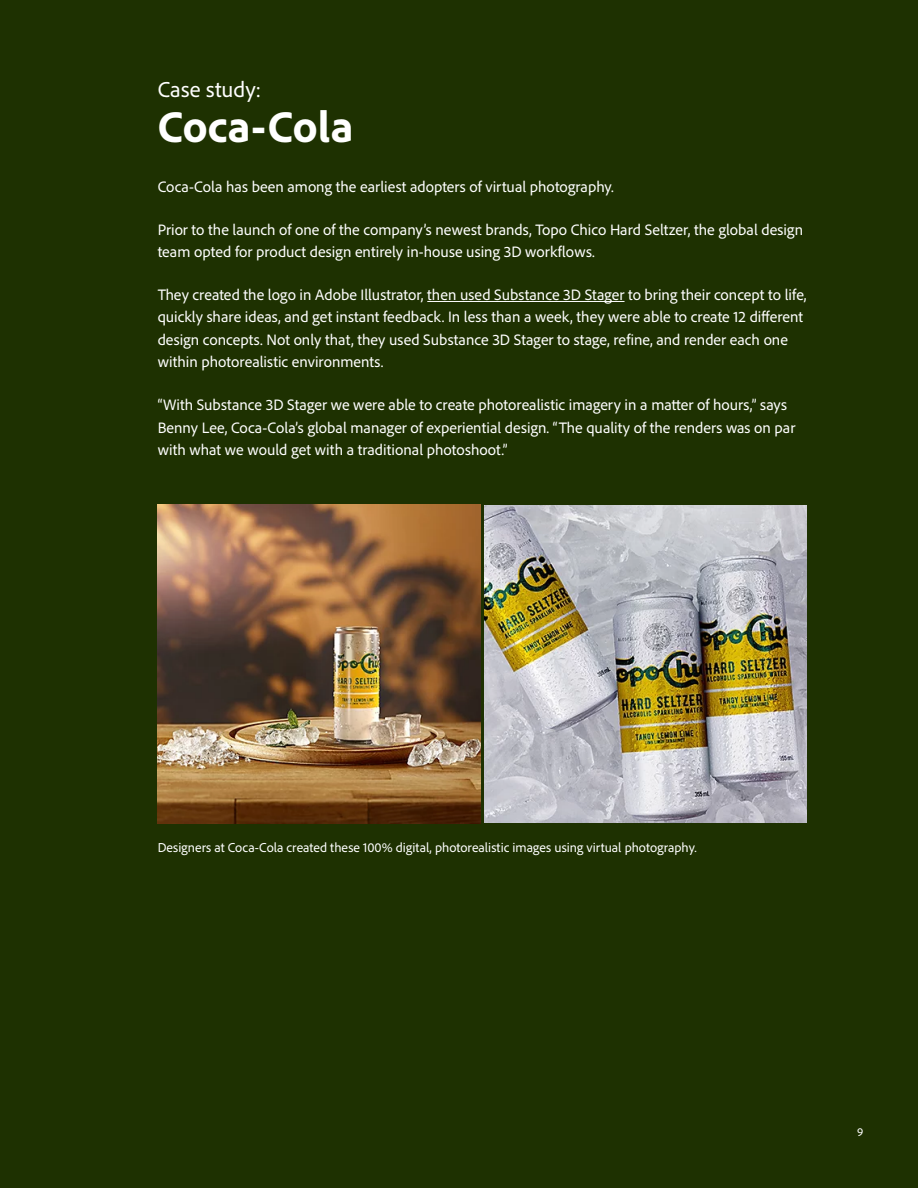
<style>
.page{position:relative;width:918px;height:1188px;background:#1e3101}
.page>*{position:absolute;margin:0;border:0;box-sizing:border-box;transform-origin:0 0}
.t1{font:800 45px "Adobe Clean";letter-spacing:.005em;color:#fff}
.t2{font:22.5px "Adobe Clean";letter-spacing:.005em;color:#fff}
.t3{font:15.75px/22.5px "Adobe Clean";color:#fff}
.t4{font:13.5px "Adobe Clean";color:#fff}
.t5{font:12px "Adobe Clean";color:#fff}
</style>
<div class="page">
<hr style="left:427px;top:301px;width:198px;height:1px;background:#fff">
<img style="left:158px;top:504px;width:322px;height:320px">
<img style="left:484px;top:505px;width:323px;height:318px">
<h2 class="t2" style="left:158px;top:75px;width:105px">Case study:</h2>
<h1 class="t1" style="left:158px;top:98px;width:197px">Coca-Cola</h1>
<p class="t3" style="left:158px;top:175px;width:458px">Coca-Cola has been among the earliest adopters of virtual photography.</p>
<p class="t3" style="left:158px;top:218px;width:647px">Prior to the launch of one of the company’s newest brands, Topo Chico Hard Seltzer, the global design team opted for product design entirely in-house using 3D workflows.</p>
<p class="t3" style="left:158px;top:283px;width:651px">They created the logo in Adobe Illustrator, then used Substance 3D Stager to bring their concept to life, quickly share ideas, and get instant feedback. In less than a week, they were able to create 12 different design concepts. Not only that, they used Substance 3D Stager to stage, refine, and render each one within photorealistic environments.</p>
<p class="t3" style="left:158px;top:393px;width:639px">“With Substance 3D Stager we were able to create photorealistic imagery in a matter of hours,” says<br>Benny Lee, Coca-Cola’s global manager of experiential design. “The quality of the renders was on par with what we would get with a traditional photoshoot.”</p>
<p class="t4" style="left:158px;top:839px;width:541px">Designers at Coca-Cola created these 100% digital, photorealistic images using virtual photography.</p>
<p class="t5" style="left:857px;top:1124px;width:8px">9</p>
</div>
